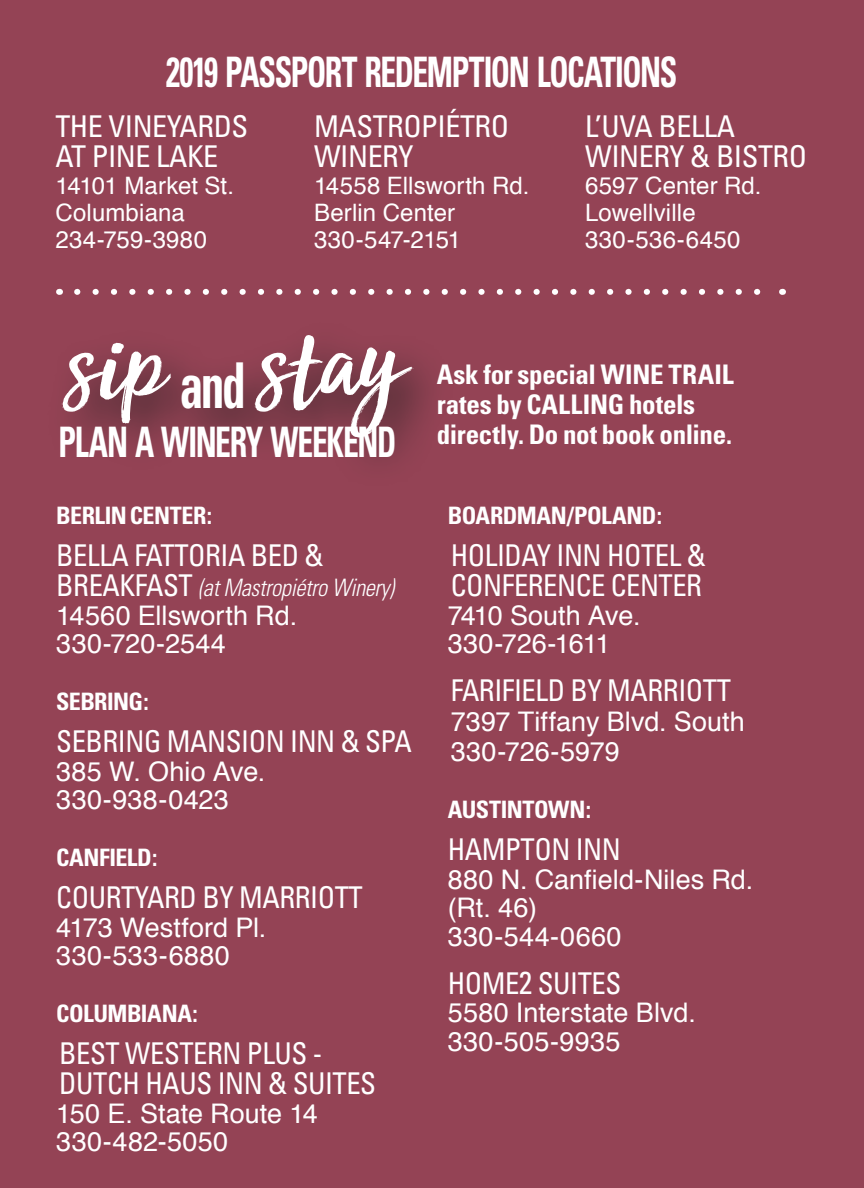
<style>
.page{position:relative;width:864px;height:1188px;background:#944355}
.page>*{position:absolute;margin:0;border:0;box-sizing:border-box;transform-origin:0 0}
.t1{font:115.5px "Sun Valley";color:#fff}
.t2{font:700 condensed 42px "Univers";letter-spacing:-.045em;color:#fff;scale:.75 1}
._3__LISTINGS__Bold_T{font:condensed 30px "Univers";letter-spacing:-.015em;color:#fff;scale:.95 1}
._3__LISTINGS__Bold_T-2{font:condensed 30px "Univers";letter-spacing:-.015em;color:#fff}
._3__LISTINGS__Bold_T-3{font:27px/30px "Helvetica";letter-spacing:.005em;color:#fff}
.t3{font:700 condensed 27px/30px "Univers";letter-spacing:-.01em;color:#fff}
._3__LISTINGS__Bold_T-4{font:27px "Helvetica";letter-spacing:-.015em;color:#fff}
.t4{font:24px/27px "Helvetica";letter-spacing:.005em;color:#fff}
.t5{font:700 condensed 24px "Univers";letter-spacing:-.025em;color:#fff}
.t6{font:italic 300 condensed 24px "Univers";letter-spacing:-.015em;color:#fff;scale:.95 1}
.t7{font:24px "Helvetica";letter-spacing:-.015em;color:#fff}
.s1{font-family:"Univers";font-weight:700;font-stretch:condensed;font-size:63.3px}
.s2{font-size:114.3px}
.s3{font-weight:400;font-style:normal;font-size:30px}
.s4{font-size:31.8px}
</style>
<div class="page">
<div style="left:45px;top:318px;width:415px;height:171px;background:#231f20;opacity:.75"></div>
<svg style="left:77px;top:289px;width:684px;height:6px"></svg>
<p class="t2" style="left:166px;top:46px;width:683px">2019 PASSPORT REDEMPTION LOCATIONS</p>
<p class="_3__LISTINGS__Bold_T-2" style="left:314px;top:107px;width:197px">MASTROPIÉTRO</p>
<p class="_3__LISTINGS__Bold_T-2" style="left:314px;top:137px;width:101px">WINERY</p>
<p class="t4" style="left:314px;top:173px;width:217px">14558 Ellsworth Rd.</p>
<p class="t4" style="left:314px;top:200px;width:143px">Berlin Center</p>
<p class="t7" style="left:314px;top:221px;width:149px">330-547-2151</p>
<p class="_3__LISTINGS__Bold_T-2" style="left:55px;top:107px;width:194px">THE VINEYARDS</p>
<p class="_3__LISTINGS__Bold_T-2" style="left:55px;top:137px;width:164px">AT PINE LAKE</p>
<p class="t4" style="left:55px;top:173px;width:180px">14101 Market St.<br>Columbiana</p>
<p class="t4" style="left:55px;top:227px;width:153px">234-759-3980</p>
<p class="_3__LISTINGS__Bold_T-2" style="left:585px;top:107px;width:151px">L’UVA BELLA</p>
<p class="_3__LISTINGS__Bold_T-2" style="left:585px;top:137px;width:224px">WINERY &amp; BISTRO</p>
<p class="t4" style="left:585px;top:173px;width:178px">6597 Center Rd.</p>
<p class="t4" style="left:585px;top:200px;width:112px">Lowellville</p>
<p class="t4" style="left:585px;top:227px;width:157px">330-536-6450</p>
<p class="t1" style="left:67px;top:267px;width:333px">sip <span class="s1">and</span> sta<span class="s2">y</span></p>
<p class="t2" style="left:58px;top:416px;width:452px">PLAN A WINERY WEEKEND</p>
<p class="t5" style="left:56px;top:501px;width:157px">BERLIN CENTER:</p>
<p class="_3__LISTINGS__Bold_T" style="left:56px;top:536px;width:283px">BELLA FATTORIA BED &amp;</p>
<p class="t6" style="left:56px;top:573px;width:357px"><span class="s3">BREAKFAST</span> (at Mastropiétro Winery)</p>
<p class="_3__LISTINGS__Bold_T-3" style="left:56px;top:601px;width:242px">14560 Ellsworth Rd.</p>
<p class="_3__LISTINGS__Bold_T-3" style="left:56px;top:629px;width:171px">330-720-2544</p>
<p class="t5" style="left:56px;top:687px;width:94px">SEBRING:</p>
<p class="_3__LISTINGS__Bold_T" style="left:56px;top:722px;width:376px">SEBRING MANSION INN &amp; SPA</p>
<p class="_3__LISTINGS__Bold_T-3" style="left:56px;top:757px;width:211px">385 W. Ohio Ave.</p>
<p class="_3__LISTINGS__Bold_T-3" style="left:56px;top:785px;width:174px">330-938-0423</p>
<p class="t5" style="left:56px;top:843px;width:103px">CANFIELD:</p>
<p class="_3__LISTINGS__Bold_T" style="left:56px;top:878px;width:324px">COURTYARD BY MARRIOTT</p>
<p class="_3__LISTINGS__Bold_T-3" style="left:56px;top:913px;width:212px">4173 Westford Pl.</p>
<p class="_3__LISTINGS__Bold_T-3" style="left:56px;top:941px;width:175px">330-533-6880</p>
<p class="t5" style="left:56px;top:999px;width:143px">COLUMBIANA:</p>
<p class="_3__LISTINGS__Bold_T" style="left:59px;top:1034px;width:278px">BEST WESTERN PLUS -</p>
<p class="_3__LISTINGS__Bold_T" style="left:59px;top:1064px;width:335px">DUTCH HAUS INN &amp; SUITES</p>
<p class="_3__LISTINGS__Bold_T-3" style="left:56px;top:1099px;width:263px">150 E. State Route 14</p>
<p class="_3__LISTINGS__Bold_T-3" style="left:56px;top:1127px;width:173px">330-482-5050</p>
<p class="t3" style="left:437px;top:359px;width:299px">Ask for special WINE TRAIL rates by CALLING hotels directly. Do not book online.</p>
<p class="t5" style="left:448px;top:501px;width:216px">BOARDMAN/POLAND:</p>
<p class="_3__LISTINGS__Bold_T" style="left:451px;top:536px;width:270px">HOLIDAY INN HOTEL &amp;</p>
<p class="_3__LISTINGS__Bold_T" style="left:451px;top:566px;width:266px">CONFERENCE CENTER</p>
<p class="_3__LISTINGS__Bold_T-4" style="left:448px;top:594px;width:194px">7410 South Ave.</p>
<p class="_3__LISTINGS__Bold_T-3" style="left:448px;top:629px;width:164px">330-726-1611</p>
<p class="_3__LISTINGS__Bold_T" style="left:451px;top:671px;width:296px">FARIFIELD BY MARRIOTT</p>
<p class="_3__LISTINGS__Bold_T-3" style="left:451px;top:707px;width:295px">7397 Tiffany Blvd. South<br>330-726-5979</p>
<p class="t5" style="left:448px;top:795px;width:145px">AUSTINTOWN:</p>
<p class="_3__LISTINGS__Bold_T" style="left:448px;top:830px;width:184px">HAMPTON INN</p>
<p class="_3__LISTINGS__Bold_T-3" style="left:448px;top:865px;width:307px">880 N. Canfield-Niles Rd.</p>
<p class="_3__LISTINGS__Bold_T-3" style="left:448px;top:893px;width:91px">(Rt. 46)</p>
<p class="_3__LISTINGS__Bold_T-3" style="left:448px;top:922px;width:175px">330-544-0660</p>
<p class="_3__LISTINGS__Bold_T" style="left:448px;top:964px;width:184px">HOME<span class="s4">2</span> SUITES</p>
<p class="_3__LISTINGS__Bold_T-3" style="left:448px;top:998px;width:250px">5580 Interstate Blvd.</p>
<p class="_3__LISTINGS__Bold_T-3" style="left:448px;top:1027px;width:174px">330-505-9935</p>
</div>
